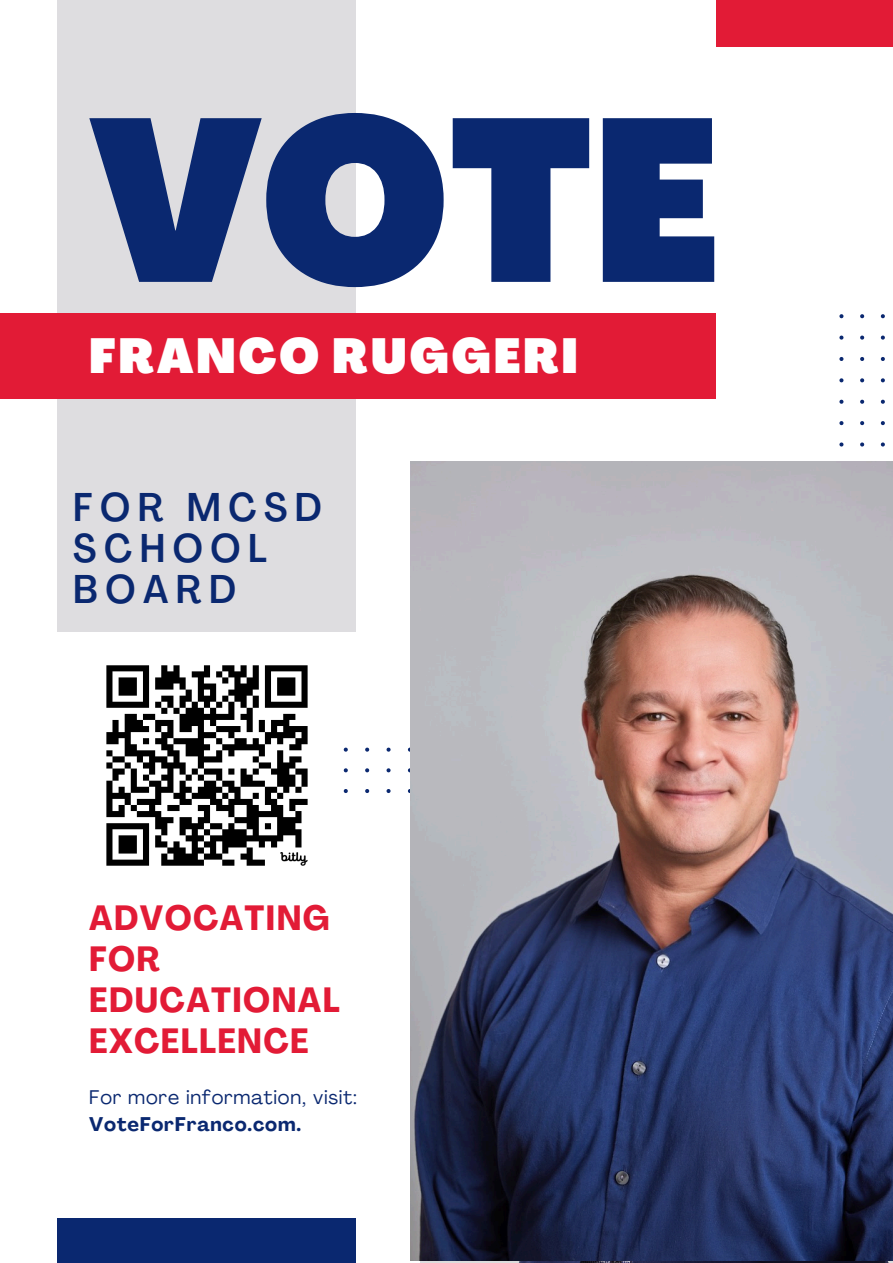
<style>
.page{position:relative;width:893px;height:1263px;background:#fff}
.page>*{position:absolute;margin:0;border:0;box-sizing:border-box;transform-origin:0 0}
.t1{font:900 condensed 227.33px "Agrandir";color:#0a2870}
.t2{font:900 condensed 48.38px "Agrandir";letter-spacing:.06em;color:#fff}
.t3{font:500 condensed 39.53px/41.1px "Agrandir";letter-spacing:.19em;color:#0a2870}
.t4{font:700 condensed 34.58px/41.1px "Agrandir";letter-spacing:.04em;color:#e21b36}
.t5{font:19.5px "Agrandir";letter-spacing:.04em;color:#0a2870}
.t6{font:700 19.5px "Agrandir";letter-spacing:.04em;color:#0a2870}
</style>
<div class="page">
<div style="left:57px;top:0;width:299px;height:631px;background:#dedde0"></div>
<div style="left:57px;top:1218px;width:299px;height:45px;background:#0a2870"></div>
<div style="left:716px;top:0;width:177px;height:47px;background:#e21b36"></div>
<div style="left:0;top:314px;width:716px;height:85px;background:#e21b36"></div>
<svg style="left:839px;top:314px;width:54px;height:148px"></svg>
<svg style="left:343px;top:747px;width:67px;height:46px"></svg>
<img style="left:410px;top:462px;width:483px;height:798px">
<img style="left:106px;top:665px;width:202px;height:201px">
<h3 class="t1" style="left:89px;top:111px;width:630px">VOTE</h3>
<p class="t2" style="left:89px;top:337px;width:490px">FRANCO RUGGERI</p>
<p class="t3" style="left:73px;top:490px;width:250px">FOR MCSD<br>SCHOOL<br>BOARD</p>
<p class="t4" style="left:89px;top:901px;width:252px">ADVOCATING<br>FOR<br>EDUCATIONAL<br>EXCELLENCE</p>
<p class="t5" style="left:89px;top:1090px;width:269px">For more information, visit:</p>
<p class="t6" style="left:89px;top:1117px;width:213px">VoteForFranco.com.</p>
</div>
